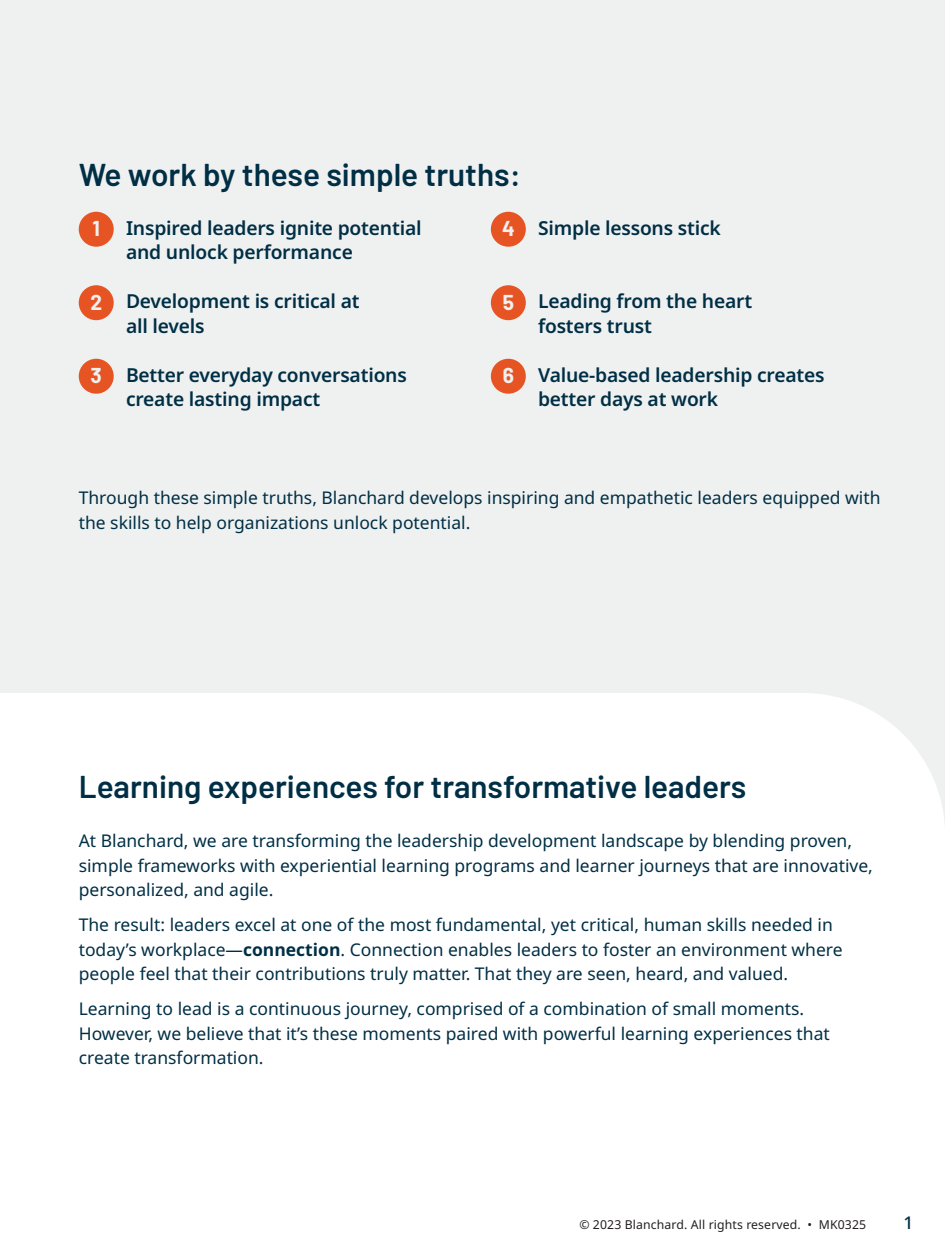
<style>
.page{position:relative;width:945px;height:1260px;background:#fff}
.page>*{position:absolute;margin:0;border:0;box-sizing:border-box;transform-origin:0 0}
.Authors{font:600 31.5px "Barlow";color:#002f45}
.Authors-2{font:700 21px "Barlow";color:#eff0f0}
.Authors-3{font:600 19.25px/24.5px "Noto Sans";letter-spacing:-.01em;color:#002f45}
.Authors-4{font:17.5px/24.5px "Noto Sans";color:#002f45}
.t1{font:500 17.5px "Noto Sans";color:#002f45}
.t2{font:12.25px "Noto Sans";letter-spacing:.01em;color:#231f20}
.s1{font-weight:700}
</style>
<div class="page">
<div style="left:0;top:0;width:945px;height:693px;background:#eff0f0"></div>
<div style="left:79px;top:212px;width:35px;height:35px;background:#e75424;border-radius:50%"></div>
<div style="left:79px;top:285px;width:35px;height:35px;background:#e75424;border-radius:50%"></div>
<div style="left:79px;top:359px;width:35px;height:35px;background:#e75424;border-radius:50%"></div>
<div style="left:491px;top:212px;width:35px;height:35px;background:#e75424;border-radius:50%"></div>
<div style="left:491px;top:285px;width:35px;height:35px;background:#e75424;border-radius:50%"></div>
<div style="left:491px;top:359px;width:35px;height:35px;background:#e75424;border-radius:50%"></div>
<svg style="left:816px;top:693px;width:129px;height:130px"></svg>
<p class="Authors" style="left:79px;top:151px;width:444px">We work by these simple truths:</p>
<p class="Authors-3" style="left:126px;top:216px;width:297px">Inspired leaders ignite potential and unlock performance</p>
<p class="Authors-3" style="left:126px;top:289px;width:235px">Development is critical at all levels</p>
<p class="Authors-3" style="left:126px;top:363px;width:282px">Better everyday conversations create lasting impact</p>
<p class="Authors-2" style="left:93px;top:213px;width:9px">1</p>
<p class="Authors-2" style="left:502px;top:213px;width:14px">4</p>
<p class="Authors-2" style="left:90px;top:287px;width:13px">2</p>
<p class="Authors-2" style="left:503px;top:287px;width:13px">5</p>
<p class="Authors-2" style="left:503px;top:360px;width:13px">6</p>
<p class="Authors-2" style="left:91px;top:360px;width:13px">3</p>
<p class="Authors-3" style="left:538px;top:216px;width:184px">Simple lessons stick</p>
<p class="Authors-3" style="left:538px;top:289px;width:216px">Leading from the heart fosters trust</p>
<p class="Authors-3" style="left:538px;top:363px;width:288px">Value-based leadership creates better days at work</p>
<p class="Authors-4" style="left:79px;top:486px;width:803px">Through these simple truths, Blanchard develops inspiring and empathetic leaders equipped with the skills to help organizations unlock potential.</p>
<p class="Authors" style="left:79px;top:764px;width:669px">Learning experiences for transformative leaders</p>
<p class="Authors-4" style="left:79px;top:829px;width:796px">At Blanchard, we are transforming the leadership development landscape by blending proven, simple frameworks with experiential learning programs and learner journeys that are innovative, personalized, and agile.</p>
<p class="Authors-4" style="left:79px;top:913px;width:765px">The result: leaders excel at one of the most fundamental, yet critical, human skills needed in today’s workplace—<span class="s1">connection</span>. Connection enables leaders to foster an environment where people feel that their contributions truly matter. That they are seen, heard, and valued.</p>
<p class="Authors-4" style="left:79px;top:997px;width:753px">Learning to lead is a continuous journey, comprised of a combination of small moments.<br>However, we believe that it’s these moments paired with powerful learning experiences that create transformation.</p>
<p class="t2" style="left:579px;top:1217px;width:288px">© 2023 Blanchard. All rights reserved. • MK0325</p>
<p class="t1" style="left:903px;top:1212px;width:12px">1</p>
</div>
